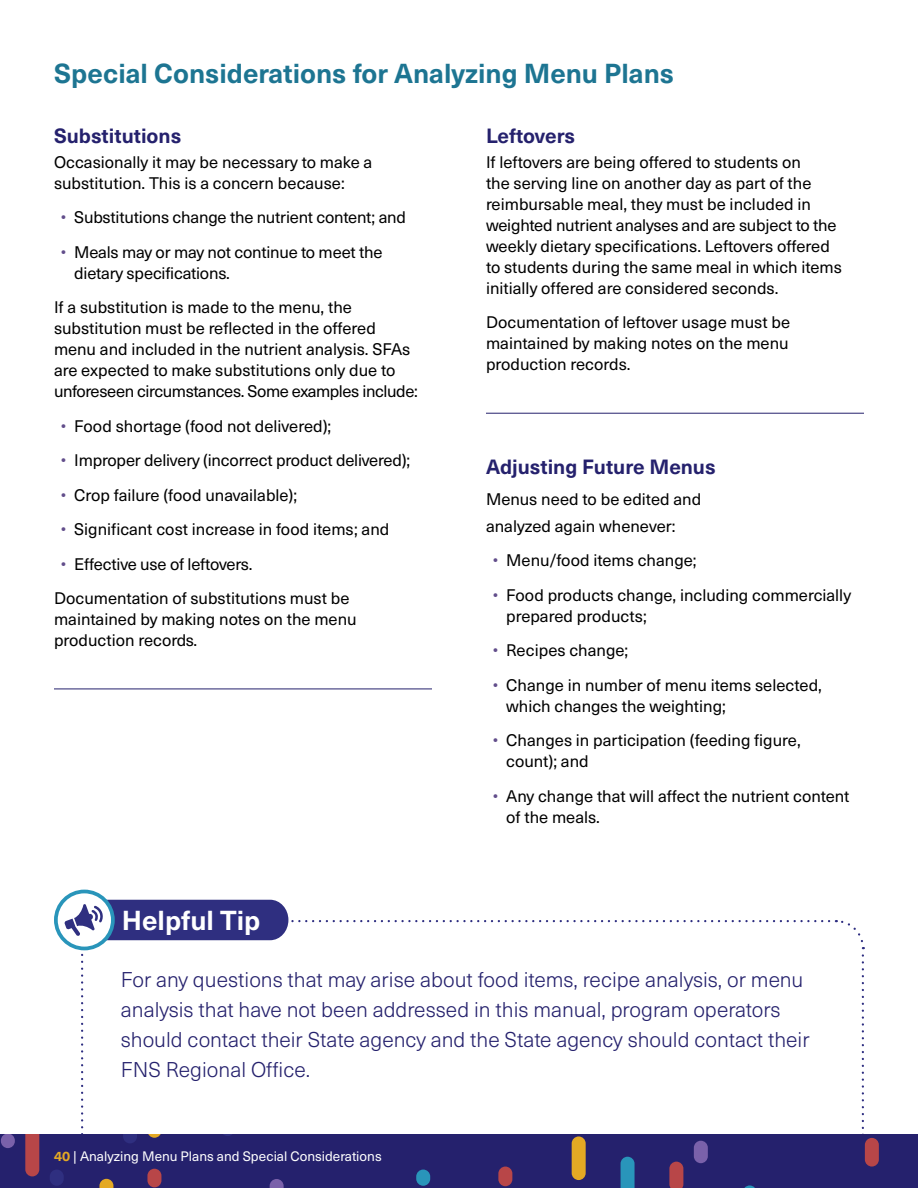
<style>
.page{position:relative;width:918px;height:1188px;background:#fff}
.page>*{position:absolute;margin:0;border:0;box-sizing:border-box;transform-origin:0 0}
.t1{font:700 27px "Neue Haas Unica Pro";color:#1d7592}
.t2{font:700 27px "Neue Haas Unica Pro";color:#fff}
.t3{font:300 21px/30px "Neue Haas Unica Pro";color:#25216d}
.t4{font:700 20.25px "Neue Haas Unica Pro";color:#25216d}
.t5{font:16.5px/21px "Neue Haas Unica Pro";color:#000}
.t6{font:13.5px "Neue Haas Unica Pro";color:#fff}
.s1{color:#624e8b}
.s2{font-weight:700;color:#e5a924}
</style>
<div class="page">
<svg style="left:81px;top:955px;width:2px;height:179px"></svg>
<svg style="left:836px;top:920px;width:29px;height:214px"></svg>
<hr style="left:486px;top:413px;width:378px;height:1px;background:#25216d">
<svg style="left:56px;top:891px;width:57px;height:57px"></svg>
<div style="left:54px;top:890px;width:61px;height:60px;border:4px solid #2995ba;border-radius:50%"></div>
<svg style="left:64px;top:900px;width:765px;height:49px"></svg>
<hr style="left:54px;top:689px;width:378px;height:1px;background:#25216d">
<div style="left:0;top:1134px;width:918px;height:54px;background:#25216d"></div>
<svg style="left:148px;top:1134px;width:13px;height:4px"></svg>
<svg style="left:223px;top:1134px;width:9px;height:2px"></svg>
<svg style="left:25px;top:1134px;width:14px;height:42px"></svg>
<svg style="left:270px;top:1179px;width:14px;height:9px"></svg>
<svg style="left:99px;top:1179px;width:14px;height:9px"></svg>
<div style="left:1px;top:1134px;width:14px;height:14px;background:#7a61aa;border-radius:7px"></div>
<svg style="left:123px;top:1134px;width:14px;height:9px"></svg>
<div style="left:147px;top:1169px;width:14px;height:18px;background:#b84648;border-radius:7px"></div>
<div style="left:50px;top:1170px;width:14px;height:16px;background:#2f2f80;border-radius:7px"></div>
<div style="left:416px;top:1170px;width:14px;height:16px;background:#2995ba;border-radius:7px"></div>
<div style="left:572px;top:1136px;width:14px;height:44px;background:#e4a924;border-radius:7px"></div>
<div style="left:498px;top:1167px;width:14px;height:19px;background:#b84648;border-radius:7px"></div>
<div style="left:865px;top:1138px;width:14px;height:29px;background:#b84648;border-radius:7px"></div>
<svg style="left:669px;top:1162px;width:14px;height:26px"></svg>
<div style="left:694px;top:1141px;width:14px;height:22px;background:#7a61aa;border-radius:7px"></div>
<svg style="left:621px;top:1157px;width:14px;height:31px"></svg>
<svg style="left:744px;top:1185px;width:11px;height:3px"></svg>
<h3 class="t1" style="left:54px;top:57px;width:622px">Special Considerations for Analyzing Menu Plans</h3>
<h4 class="t4" style="left:54px;top:124px;width:129px">Substitutions</h4>
<p class="t5" style="left:54px;top:151px;width:320px">Occasionally it may be necessary to make a substitution. This is a concern because:</p>
<p class="t5" style="left:61px;top:207px;width:347px"><span class="s1">•</span> Substitutions change the nutrient content; and</p>
<p class="t5" style="left:74px;top:241px;width:310px;text-indent:-14px"><span class="s1">•</span> Meals may or may not continue to meet the dietary specifications.</p>
<p class="t5" style="left:54px;top:297px;width:365px">If a substitution is made to the menu, the substitution must be reflected in the offered menu and included in the nutrient analysis. SFAs are expected to make substitutions only due to unforeseen circumstances. Some examples include:</p>
<p class="t5" style="left:61px;top:415px;width:272px"><span class="s1">•</span> Food shortage (food not delivered);</p>
<p class="t5" style="left:61px;top:450px;width:351px"><span class="s1">•</span> Improper delivery (incorrect product delivered);</p>
<p class="t5" style="left:61px;top:484px;width:238px"><span class="s1">•</span> Crop failure (food unavailable);</p>
<p class="t5" style="left:61px;top:519px;width:330px"><span class="s1">•</span> Significant cost increase in food items; and</p>
<p class="t5" style="left:61px;top:553px;width:193px"><span class="s1">•</span> Effective use of leftovers.</p>
<p class="t5" style="left:54px;top:588px;width:304px">Documentation of substitutions must be maintained by making notes on the menu production records.</p>
<h4 class="t2" style="left:122px;top:903px;width:140px">Helpful Tip</h4>
<h4 class="t4" style="left:486px;top:124px;width:91px">Leftovers</h4>
<p class="t5" style="left:486px;top:151px;width:357px">If leftovers are being offered to students on<br>the serving line on another day as part of the reimbursable meal, they must be included in weighted nutrient analyses and are subject to the weekly dietary specifications. Leftovers offered to students during the same meal in which items initially offered are considered seconds.</p>
<p class="t5" style="left:486px;top:312px;width:306px;text-align:justify">Documentation of leftover usage must be maintained by making notes on the menu production records.</p>
<h4 class="t4" style="left:486px;top:455px;width:231px">Adjusting Future Menus</h4>
<p class="t5" style="left:486px;top:485px;width:217px;line-height:27px">Menus need to be edited and analyzed again whenever:</p>
<p class="t5" style="left:493px;top:550px;width:205px"><span class="s1">•</span> Menu/food items change;</p>
<p class="t5" style="left:506px;top:584px;width:346px;text-indent:-14px"><span class="s1">•</span> Food products change, including commercially prepared products;</p>
<p class="t5" style="left:493px;top:640px;width:137px"><span class="s1">•</span> Recipes change;</p>
<p class="t5" style="left:506px;top:674px;width:317px;text-indent:-14px"><span class="s1">•</span> Change in number of menu items selected, which changes the weighting;</p>
<p class="t5" style="left:506px;top:730px;width:296px;text-indent:-14px"><span class="s1">•</span> Changes in participation (feeding figure, count); and</p>
<p class="t5" style="left:506px;top:785px;width:345px;text-indent:-14px"><span class="s1">•</span> Any change that will affect the nutrient content of the meals.</p>
<p class="t3" style="left:121px;top:965px;width:690px">For any questions that may arise about food items, recipe analysis, or menu analysis that have not been addressed in this manual, program operators should contact their State agency and the State agency should contact their FNS Regional Office.</p>
<p class="t6" style="left:54px;top:1148px;width:329px"><span class="s2">40</span> | Analyzing Menu Plans and Special Considerations</p>
</div>
